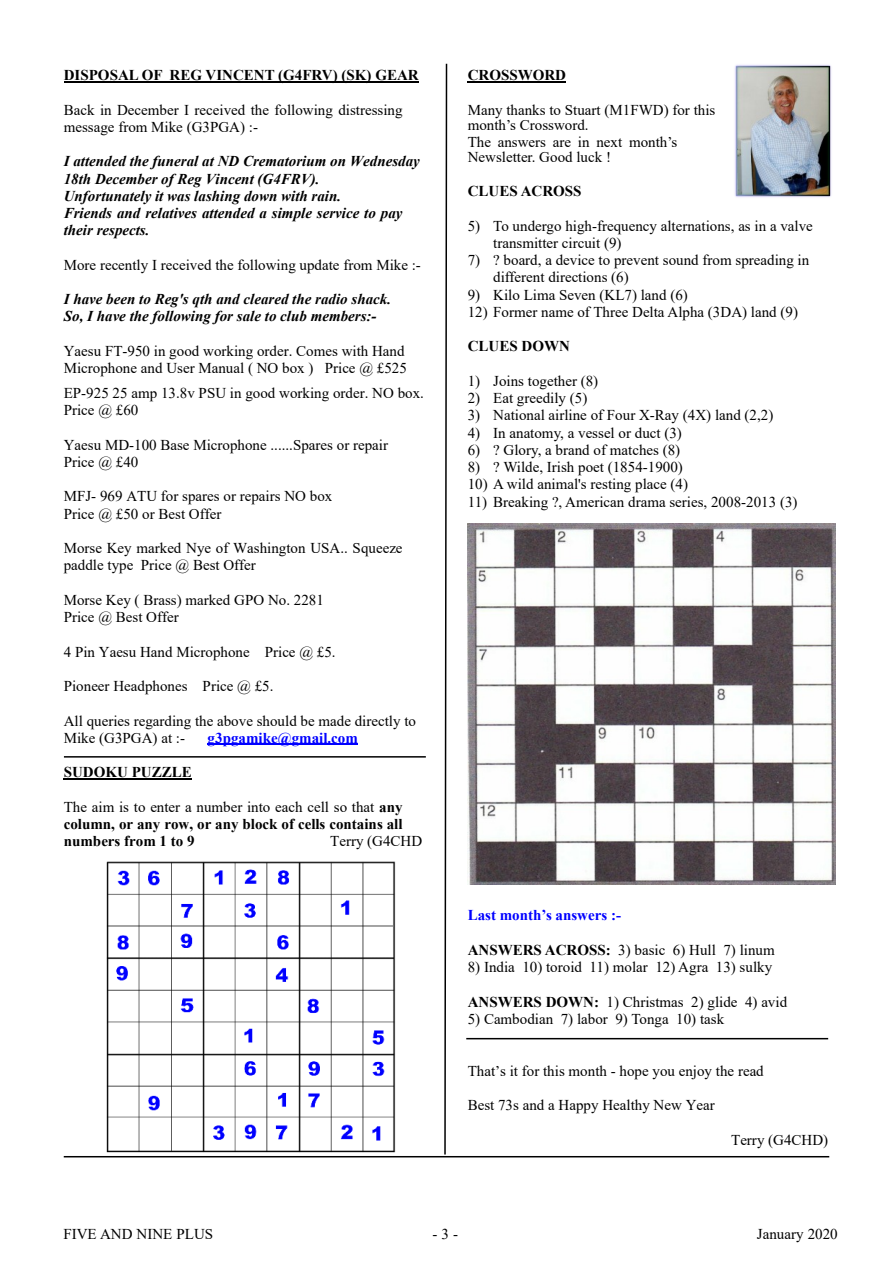
<style>
.page{position:relative;width:893px;height:1263px;background:#fff}
.page>*{position:absolute;margin:0;border:0;box-sizing:border-box;transform-origin:0 0}
.t1{font:15px/17.2px "Times New Roman";color:#000}
.t2{font:italic 700 15px/17.2px "Times New Roman";color:#000}
.t3{font:700 15px/17.2px "Times New Roman";color:#000;text-align:justify}
.t4{font:700 15px "Times New Roman";color:#00f}
.s1{font-weight:400}
.s2{font-weight:700}
</style>
<div class="page">
<hr style="left:64px;top:81px;width:355px;height:1px;background:#000">
<hr style="left:208px;top:744px;width:150px;height:1px;background:#00f">
<hr style="left:64px;top:778px;width:128px;height:2px;background:#000">
<hr style="left:468px;top:81px;width:98px;height:1px;background:#000">
<svg style="left:444px;top:63px;width:4px;height:1092px"></svg>
<hr style="left:64px;top:1156px;width:765px;height:1px;background:#000">
<img style="left:735px;top:65px;width:96px;height:132px">
<img style="left:468px;top:524px;width:367px;height:360px">
<hr style="left:64px;top:756px;width:362px;height:2px;background:#000">
<img style="left:106px;top:861px;width:290px;height:292px">
<hr style="left:466px;top:1038px;width:362px;height:1px;background:#000">
<p class="t3" style="left:64px;top:68px;width:356px">DISPOSAL OF REG VINCENT (G4FRV) (SK) GEAR</p>
<p class="t1" style="left:64px;top:102px;width:340px">Back in December I received the following distressing message from Mike (G3PGA) :-</p>
<p class="t2" style="left:64px;top:154px;width:358px">I attended the funeral at ND Crematorium on Wednesday 18th December of Reg Vincent (G4FRV).<br>Unfortunately it was lashing down with rain.<br>Friends and relatives attended a simple service to pay their respects.</p>
<p class="t1" style="left:64px;top:257px;width:359px">More recently I received the following update from Mike :-</p>
<p class="t2" style="left:64px;top:292px;width:329px">I have been to Reg's qth and cleared the radio shack.<br>So, I have the following for sale to club members:-</p>
<p class="t1" style="left:64px;top:344px;width:345px">Yaesu FT-950 in good working order. Comes with Hand<br>Microphone and User Manual ( NO box ) Price @ £525</p>
<p class="t1" style="left:64px;top:386px;width:362px">EP-925 25 amp 13.8v PSU in good working order. NO box.<br>Price @ £60</p>
<p class="t1" style="left:64px;top:437px;width:326px">Yaesu MD-100 Base Microphone ......Spares or repair<br>Price @ £40</p>
<p class="t1" style="left:64px;top:489px;width:270px">MFJ- 969 ATU for spares or repairs NO box<br>Price @ £50 or Best Offer</p>
<p class="t1" style="left:64px;top:541px;width:340px">Morse Key marked Nye of Washington USA.. Squeeze paddle type Price @ Best Offer</p>
<p class="t1" style="left:64px;top:593px;width:262px">Morse Key ( Brass) marked GPO No. 2281<br>Price @ Best Offer</p>
<p class="t1" style="left:64px;top:644px;width:273px">4 Pin Yaesu Hand Microphone Price @ £5.</p>
<p class="t1" style="left:64px;top:679px;width:211px">Pioneer Headphones Price @ £5.</p>
<p class="t1" style="left:64px;top:713px;width:354px">All queries regarding the above should be made directly to<br>Mike (G3PGA) at :-</p>
<p class="t4" style="left:208px;top:733px;width:152px">g3pgamike@gmail.com</p>
<p class="t3" style="left:64px;top:765px;width:130px">SUDOKU PUZZLE</p>
<p class="t3" style="left:64px;top:800px;width:340px"><span class="s1">The aim is to enter a number into each cell so that</span> any column, or any row, or any block of cells contains all numbers from 1 to 9</p>
<p class="t1" style="left:330px;top:834px;width:94px">Terry (G4CHD</p>
<p class="t3" style="left:468px;top:68px;width:100px">CROSSWORD</p>
<p class="t1" style="left:468px;top:103px;width:249px;line-height:15px">Many thanks to Stuart (M1FWD) for this month’s Crossword.</p>
<p class="t1" style="left:468px;top:136px;width:211px;line-height:15px">The answers are in next month’s<br>Newsletter. Good luck !</p>
<p class="t3" style="left:468px;top:184px;width:115px">CLUES ACROSS</p>
<p class="t1" style="left:493px;top:219px;width:321px;text-indent:-26px">5) To undergo high-frequency alternations, as in a valve transmitter circuit (9)</p>
<p class="t1" style="left:493px;top:253px;width:318px;text-indent:-26px">7) ? board, a device to prevent sound from spreading in different directions (6)</p>
<p class="t1" style="left:468px;top:287px;width:222px">9) Kilo Lima Seven (KL7) land (6)</p>
<p class="t1" style="left:468px;top:305px;width:332px">12) Former name of Three Delta Alpha (3DA) land (9)</p>
<p class="t3" style="left:468px;top:339px;width:104px">CLUES DOWN</p>
<p class="t1" style="left:468px;top:374px;width:132px">1) Joins together (8)</p>
<p class="t1" style="left:468px;top:391px;width:121px">2) Eat greedily (5)</p>
<p class="t1" style="left:468px;top:408px;width:307px">3) National airline of Four X-Ray (4X) land (2,2)</p>
<p class="t1" style="left:468px;top:425px;width:216px">4) In anatomy, a vessel or duct (3)</p>
<p class="t1" style="left:468px;top:443px;width:214px">6) ? Glory, a brand of matches (8)</p>
<p class="t1" style="left:468px;top:460px;width:217px">8) ? Wilde, Irish poet (1854-1900)</p>
<p class="t1" style="left:468px;top:477px;width:222px">10) A wild animal's resting place (4)</p>
<p class="t1" style="left:468px;top:494px;width:331px">11) Breaking ?, American drama series, 2008-2013 (3)</p>
<p class="t4" style="left:468px;top:910px;width:155px">Last month’s answers :-</p>
<p class="t1" style="left:468px;top:943px;width:308px"><span class="s2">ANSWERS ACROSS:</span> 3) basic 6) Hull 7) linum</p>
<p class="t1" style="left:468px;top:960px;width:306px">8) India 10) toroid 11) molar 12) Agra 13) sulky</p>
<p class="t1" style="left:468px;top:994px;width:321px"><span class="s2">ANSWERS DOWN:</span> 1) Christmas 2) glide 4) avid</p>
<p class="t1" style="left:468px;top:1012px;width:258px">5) Cambodian 7) labor 9) Tonga 10) task</p>
<p class="t1" style="left:468px;top:1063px;width:298px">That’s it for this month - hope you enjoy the read</p>
<p class="t1" style="left:468px;top:1098px;width:249px">Best 73s and a Happy Healthy New Year</p>
<p class="t1" style="left:731px;top:1132px;width:99px">Terry (G4CHD)</p>
<p class="t1" style="left:63px;top:1226px;width:151px">FIVE AND NINE PLUS</p>
<p class="t1" style="left:432px;top:1226px;width:27px">- 3 -</p>
<p class="t1" style="left:757px;top:1226px;width:82px">January 2020</p>
</div>
